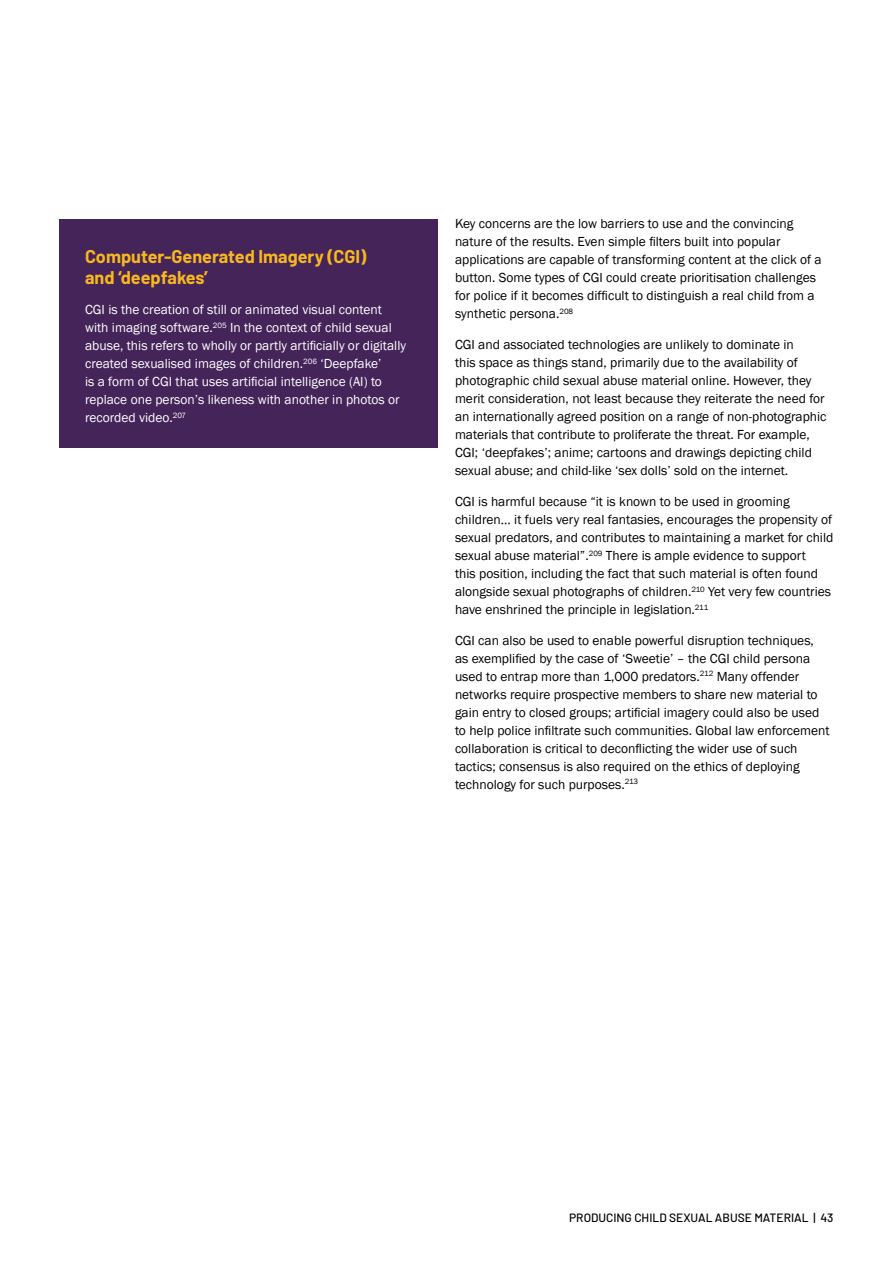
<style>
.page{position:relative;width:893px;height:1263px;background:#fff}
.page>*{position:absolute;margin:0;border:0;box-sizing:border-box;transform-origin:0 0}
.t1{font:700 18px/21px "Barlow";color:#f9b81d}
.t2{font:13.5px/18px "Franklin Gothic";color:#000}
.t3{font:13.5px/18px "Franklin Gothic";color:#fff}
.t4{font:500 12px "Barlow";color:#000}
</style>
<div class="page">
<div style="left:60px;top:219px;width:378px;height:229px;background:#45245a"></div>
<h1 class="t1" style="left:85px;top:244px;width:283px">Computer-Generated Imagery (CGI) and ‘deepfakes’</h1>
<p class="t3" style="left:85px;top:301px;width:322px">CGI is the creation of still or animated visual content with imaging software.<sup>205</sup> In the context of child sexual abuse, this refers to wholly or partly artificially or digitally created sexualised images of children.<sup>206</sup> ‘Deepfake’<br>is a form of CGI that uses artificial intelligence (AI) to replace one person’s likeness with another in photos or recorded video.<sup>207</sup></p>
<p class="t2" style="left:455px;top:215px;width:368px">Key concerns are the low barriers to use and the convincing nature of the results. Even simple filters built into popular applications are capable of transforming content at the click of a button. Some types of CGI could create prioritisation challenges for police if it becomes difficult to distinguish a real child from a synthetic persona.<sup>208</sup></p>
<p class="t2" style="left:455px;top:336px;width:373px">CGI and associated technologies are unlikely to dominate in<br>this space as things stand, primarily due to the availability of photographic child sexual abuse material online. However, they merit consideration, not least because they reiterate the need for an internationally agreed position on a range of non-photographic materials that contribute to proliferate the threat. For example, CGI; ‘deepfakes’; anime; cartoons and drawings depicting child sexual abuse; and child-like ‘sex dolls’ sold on the internet.</p>
<p class="t2" style="left:455px;top:493px;width:380px">CGI is harmful because “it is known to be used in grooming children… it fuels very real fantasies, encourages the propensity of sexual predators, and contributes to maintaining a market for child sexual abuse material”.<sup>209</sup> There is ample evidence to support<br>this position, including the fact that such material is often found alongside sexual photographs of children.<sup>210</sup> Yet very few countries have enshrined the principle in legislation.<sup>211</sup></p>
<p class="t2" style="left:455px;top:631px;width:376px">CGI can also be used to enable powerful disruption techniques, as exemplified by the case of ‘Sweetie’ – the CGI child persona used to entrap more than 1,000 predators.<sup>212</sup> Many offender networks require prospective members to share new material to gain entry to closed groups; artificial imagery could also be used to help police infiltrate such communities. Global law enforcement collaboration is critical to deconflicting the wider use of such tactics; consensus is also required on the ethics of deploying technology for such purposes.<sup>213</sup></p>
<p class="t4" style="left:569px;top:1209px;width:266px">PRODUCING CHILD SEXUAL ABUSE MATERIAL | 43</p>
</div>
